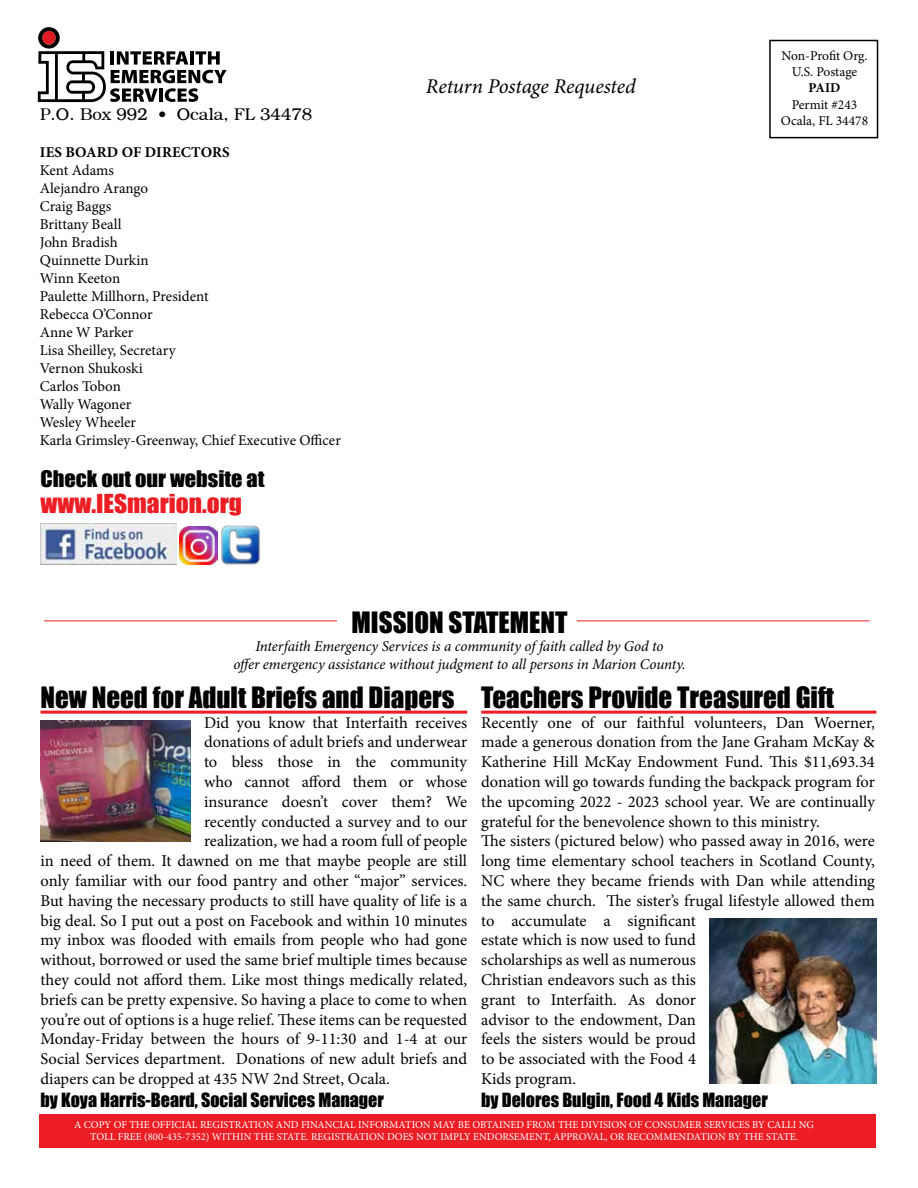
<style>
.page{position:relative;width:918px;height:1188px;background:#fff}
.page>*{position:absolute;margin:0;border:0;box-sizing:border-box;transform-origin:0 0}
.t1{font:27px "Impact";color:#000}
.t2{font:24px "Impact";color:#ed1d24;scale:1.06 1}
.t3{font:italic 21px "Minion Pro";letter-spacing:-.01em;color:#000}
.t4{font:21px "Impact";color:#000;scale:1.06 1}
.t5{font:18px "Impact";color:#000}
.t6{font:16.5px/19.8px "Minion Pro";color:#000}
.t7{font:16.5px "Bookman";color:#000}
.t8{font:15px/18px "Minion Pro";color:#000}
.t9{font:italic 15px/18px "Minion Pro";letter-spacing:-.005em;color:#000;text-align:center}
.t10{font:700 15px "Minion Pro";letter-spacing:.01em;color:#000}
.t11{font:13.5px/16.2px "Minion Pro";color:#000;text-align:center}
.t12{font:700 13.5px "Minion Pro";color:#000}
.t13{font:10.5px/12.6px "Minion Pro";color:#fff;text-align:center}
</style>
<div class="page">
<div style="left:769px;top:40px;width:109px;height:98px;border:2px solid #000"></div>
<img style="left:40px;top:523px;width:137px;height:41px">
<hr style="left:44px;top:621px;width:293px;height:1px;background:#ed1d24">
<hr style="left:577px;top:621px;width:293px;height:1px;background:#ed1d24">
<div style="left:39px;top:1114px;width:837px;height:34px;background:#ed1d24"></div>
<img style="left:180px;top:526px;width:36px;height:38px">
<img style="left:216px;top:525px;width:44px;height:40px">
<hr style="left:481px;top:711px;width:395px;height:3px;background:#ed1d24">
<img style="left:710px;top:918px;width:166px;height:166px">
<hr style="left:40px;top:711px;width:427px;height:3px;background:#ed1d24">
<img style="left:40px;top:721px;width:151px;height:120px">
<svg style="left:38px;top:27px;width:189px;height:75px"></svg>
<p class="t7" style="left:40px;top:104px;width:274px">P.O. Box 992 • Ocala, FL 34478</p>
<p class="t10" style="left:40px;top:142px;width:191px">IES BOARD OF DIRECTORS</p>
<p class="t8" style="left:40px;top:161px;width:303px">Kent Adams<br>Alejandro Arango<br>Craig Baggs<br>Brittany Beall<br>John Bradish<br>Quinnette Durkin<br>Winn Keeton<br>Paulette Millhorn, President<br>Rebecca O’Connor<br>Anne W Parker<br>Lisa Sheilley, Secretary<br>Vernon Shukoski<br>Carlos Tobon<br>Wally Wagoner<br>Wesley Wheeler<br>Karla Grimsley-Greenway, Chief Executive Officer</p>
<p class="t4" style="left:40px;top:463px;width:213px">Check out our website at</p>
<h2 class="t2" style="left:40px;top:485px;width:192px">www.IESmarion.org</h2>
<p class="t3" style="left:426px;top:72px;width:211px">Return Postage Requested</p>
<h1 class="t1" style="left:352px;top:601px;width:217px">MISSION STATEMENT</h1>
<p class="t9" style="left:233px;top:637px;width:454px">Interfaith Emergency Services is a community of faith called by God to<br>offer emergency assistance without judgment to all persons in Marion County.</p>
<p class="t11" style="left:781px;top:48px;width:88px">Non-Profit Org.<br>U.S. Postage</p>
<p class="t12" style="left:809px;top:79px;width:33px">PAID</p>
<p class="t11" style="left:781px;top:96px;width:89px">Permit #243<br>Ocala, FL 34478</p>
<h1 class="t1" style="left:481px;top:676px;width:354px">Teachers Provide Treasured Gift</h1>
<p class="t6" style="left:481px;top:713px;width:395px">Recently one of our faithful volunteers, Dan Woerner, made a generous donation from the Jane Graham McKay &amp; Katherine Hill McKay Endowment Fund. This $11,693.34 donation will go towards funding the backpack program for the upcoming 2022 - 2023 school year. We are continually grateful for the benevolence shown to this ministry.<br>The sisters (pictured below) who passed away in 2016, were long time elementary school teachers in Scotland County, NC where they became friends with Dan while attending the same church. The sister’s frugal lifestyle allowed them to accumulate a significant<br>estate which is now used to fund<br>scholarships as well as numerous<br>Christian endeavors such as this<br>grant to Interfaith. As donor<br>advisor to the endowment, Dan<br>feels the sisters would be proud<br>to be associated with the Food 4<br>Kids program.</p>
<h1 class="t1" style="left:40px;top:676px;width:416px">New Need for Adult Briefs and Diapers</h1>
<p class="t6" style="left:204px;top:713px;width:265px">Did you know that Interfaith receives</p>
<p class="t6" style="left:204px;top:732px;width:265px">donations of adult briefs and underwear</p>
<p class="t6" style="left:204px;top:752px;width:265px">to bless those in the community</p>
<p class="t6" style="left:204px;top:772px;width:265px">who cannot afford them or whose</p>
<p class="t6" style="left:204px;top:792px;width:265px">insurance doesn’t cover them? We</p>
<p class="t6" style="left:204px;top:812px;width:265px">recently conducted a survey and to our</p>
<p class="t6" style="left:204px;top:831px;width:265px">realization, we had a room full of people</p>
<p class="t6" style="left:41px;top:851px;width:428px">in need of them. It dawned on me that maybe people are still</p>
<p class="t6" style="left:41px;top:871px;width:428px">only familiar with our food pantry and other “major” services.</p>
<p class="t6" style="left:41px;top:891px;width:428px">But having the necessary products to still have quality of life is a</p>
<p class="t6" style="left:41px;top:911px;width:428px">big deal. So I put out a post on Facebook and within 10 minutes</p>
<p class="t6" style="left:41px;top:930px;width:428px">my inbox was flooded with emails from people who had gone</p>
<p class="t6" style="left:41px;top:950px;width:428px">without, borrowed or used the same brief multiple times because</p>
<p class="t6" style="left:41px;top:970px;width:428px">they could not afford them. Like most things medically related,</p>
<p class="t6" style="left:41px;top:990px;width:428px">briefs can be pretty expensive. So having a place to come to when</p>
<p class="t6" style="left:41px;top:1010px;width:428px">you’re out of options is a huge relief. These items can be requested</p>
<p class="t6" style="left:41px;top:1029px;width:428px">Monday-Friday between the hours of 9-11:30 and 1-4 at our</p>
<p class="t6" style="left:41px;top:1049px;width:428px">Social Services department. Donations of new adult briefs and</p>
<p class="t6" style="left:41px;top:1069px;width:351px">diapers can be dropped at 435 NW 2nd Street, Ocala.</p>
<p class="t5" style="left:40px;top:1086px;width:345px">by Koya Harris-Beard, Social Services Manager</p>
<p class="t5" style="left:481px;top:1086px;width:288px">by Delores Bulgin, Food 4 Kids Manager</p>
<p class="t13" style="left:74px;top:1118px;width:741px">A COPY OF THE OFFICIAL REGISTRATION AND FINANCIAL INFORMATION MAY BE OBTAINED FROM THE DIVISION OF CONSUMER SERVICES BY CALLI NG<br>TOLL FREE (800-435-7352) WITHIN THE STATE. REGISTRATION DOES NOT IMPLY ENDORSEMENT, APPROVAL, OR RECOMMENDATION BY THE STATE.</p>
</div>
